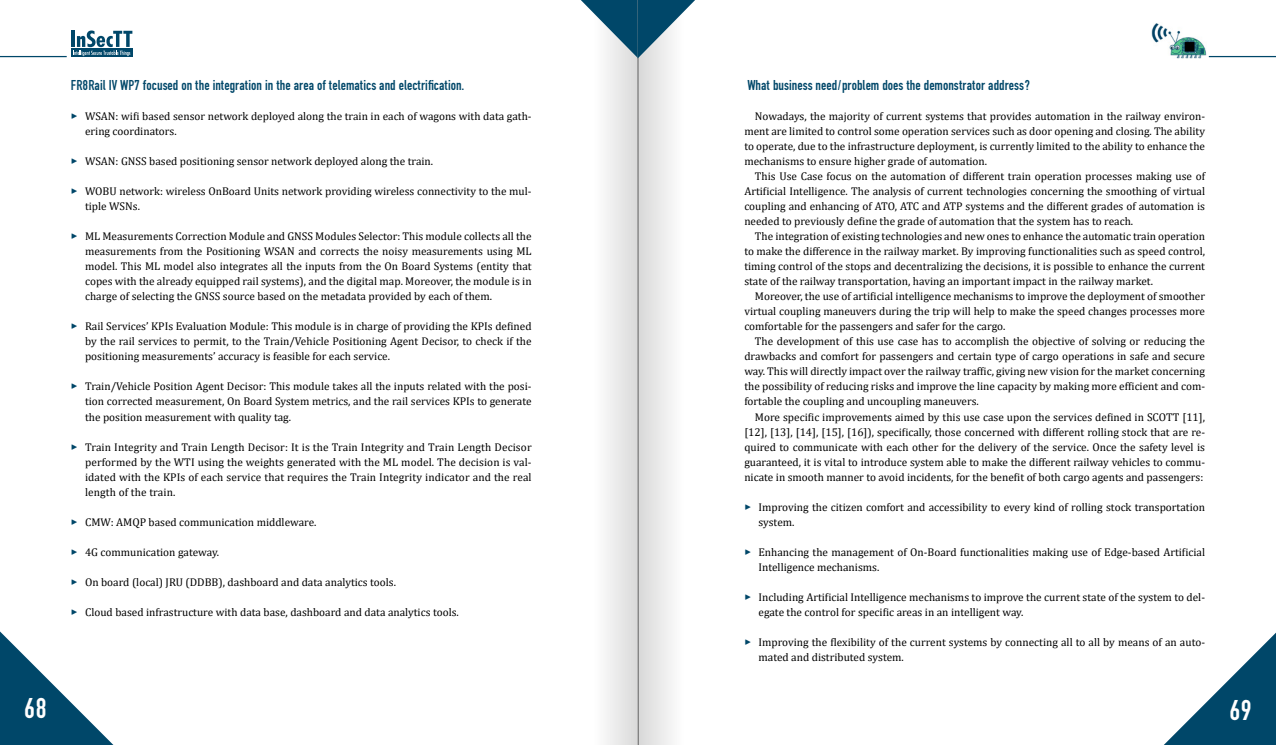
<style>
.page{position:relative;width:1276px;height:745px;background:#fff}
.page>*{position:absolute;margin:0;border:0;box-sizing:border-box;transform-origin:0 0}
.t1{font:30px "Fette Eng DOT";color:#fff}
.Tytuły_małe{font:15px "Fette Eng DOT";color:#004769}
.Tekst_zwykły{font:11.25px/15px "Cambria";color:#000;text-align:justify}
.s1{font-family:"Bookerly";color:#004769}
</style>
<div class="page">
<div style="left:71px;top:48px;width:61px;height:9px;background:#004769"></div>
<hr style="left:71px;top:31px;width:3px;height:16px;background:#004769">
<svg style="left:73px;top:30px;width:59px;height:26px"></svg>
<img style="left:1151px;top:23px;width:55px;height:35px">
<hr style="left:1208px;top:56px;width:68px;height:1px;background:#004769">
<hr style="left:0;top:56px;width:67px;height:1px;background:#004769">
<svg style="left:1165px;top:632px;width:111px;height:112px"></svg>
<svg style="left:0;top:631px;width:113px;height:113px"></svg>
<div style="left:638px;top:0;width:45px;height:744px;background:linear-gradient(to right,#d8d8d8,#fefefe)"></div>
<div style="left:593px;top:0;width:45px;height:744px;background:linear-gradient(to right,#fff,#d9d9d9)"></div>
<svg style="left:581px;top:0;width:114px;height:58px"></svg>
<p class="Tytuły_małe" style="left:71px;top:77px;width:395px">FR8Rail IV WP7 focused on the integration in the area of telematics and electrification.</p>
<p class="Tekst_zwykły" style="left:85px;top:109px;width:448px;text-indent:-14px"><span class="s1">▶</span> WSAN: wifi based sensor network deployed along the train in each of wagons with data gath&shy;ering coordinators.</p>
<p class="Tekst_zwykły" style="left:71px;top:154px;width:364px"><span class="s1">▶</span> WSAN: GNSS based positioning sensor network deployed along the train.</p>
<p class="Tekst_zwykły" style="left:85px;top:184px;width:448px;text-indent:-14px"><span class="s1">▶</span> WOBU network: wireless OnBoard Units network providing wireless connectivity to the mul&shy;tiple WSNs.</p>
<p class="Tekst_zwykły" style="left:85px;top:229px;width:448px;text-indent:-14px"><span class="s1">▶</span> ML Measurements Correction Module and GNSS Modules Selector: This module collects all the measurements from the Positioning WSAN and corrects the noisy measurements using ML model. This ML model also integrates all the inputs from the On Board Systems (entity that copes with the already equipped rail systems), and the digital map. Moreover, the module is in charge of selecting the GNSS source based on the metadata provided by each of them.</p>
<p class="Tekst_zwykły" style="left:85px;top:319px;width:448px;text-indent:-14px"><span class="s1">▶</span> Rail Services’ KPIs Evaluation Module: This module is in charge of providing the KPIs defined by the rail services to permit, to the Train/Vehicle Positioning Agent Decisor, to check if the positioning measurements’ accuracy is feasible for each service.</p>
<p class="Tekst_zwykły" style="left:85px;top:379px;width:448px;text-indent:-14px"><span class="s1">▶</span> Train/Vehicle Position Agent Decisor: This module takes all the inputs related with the posi&shy;tion corrected measurement, On Board System metrics, and the rail services KPIs to generate the position measurement with quality tag.</p>
<p class="Tekst_zwykły" style="left:85px;top:439px;width:448px;text-indent:-14px"><span class="s1">▶</span> Train Integrity and Train Length Decisor: It is the Train Integrity and Train Length Decisor performed by the WTI using the weights generated with the ML model. The decision is val&shy;idated with the KPIs of each service that requires the Train Integrity indicator and the real length of the train.</p>
<p class="Tekst_zwykły" style="left:71px;top:514px;width:247px"><span class="s1">▶</span> CMW: AMQP based communication middleware.</p>
<p class="Tekst_zwykły" style="left:71px;top:544px;width:150px"><span class="s1">▶</span> 4G communication gateway.</p>
<p class="Tekst_zwykły" style="left:71px;top:574px;width:327px"><span class="s1">▶</span> On board (local) JRU (DDBB), dashboard and data analytics tools.</p>
<p class="Tekst_zwykły" style="left:71px;top:604px;width:389px"><span class="s1">▶</span> Cloud based infrastructure with data base, dashboard and data analytics tools.</p>
<p class="Tytuły_małe" style="left:747px;top:77px;width:285px">What business need/problem does the demonstrator address?</p>
<p class="Tekst_zwykły" style="left:744px;top:109px;width:462px;text-indent:11px">Nowadays, the majority of current systems that provides automation in the railway environ&shy;ment are limited to control some operation services such as door opening and closing. The ability to operate, due to the infrastructure deployment, is currently limited to the ability to enhance the mechanisms to ensure higher grade of automation.</p>
<p class="Tekst_zwykły" style="left:744px;top:169px;width:462px;text-indent:11px">This Use Case focus on the automation of different train operation processes making use of Artificial Intelligence. The analysis of current technologies concerning the smoothing of virtual coupling and enhancing of ATO, ATC and ATP systems and the different grades of automation is needed to previously define the grade of automation that the system has to reach.</p>
<p class="Tekst_zwykły" style="left:744px;top:229px;width:462px;text-indent:11px">The integration of existing technologies and new ones to enhance the automatic train operation to make the difference in the railway market. By improving functionalities such as speed control, timing control of the stops and decentralizing the decisions, it is possible to enhance the current state of the railway transportation, having an important impact in the railway market.</p>
<p class="Tekst_zwykły" style="left:744px;top:289px;width:462px;text-indent:11px">Moreover, the use of artificial intelligence mechanisms to improve the deployment of smoother virtual coupling maneuvers during the trip will help to make the speed changes processes more comfortable for the passengers and safer for the cargo.</p>
<p class="Tekst_zwykły" style="left:744px;top:334px;width:462px;text-indent:11px">The development of this use case has to accomplish the objective of solving or reducing the drawbacks and comfort for passengers and certain type of cargo operations in safe and secure way. This will directly impact over the railway traffic, giving new vision for the market concerning the possibility of reducing risks and improve the line capacity by making more efficient and com&shy;fortable the coupling and uncoupling maneuvers.</p>
<p class="Tekst_zwykły" style="left:744px;top:409px;width:462px;text-indent:11px">More specific improvements aimed by this use case upon the services defined in SCOTT [11], [12], [13], [14], [15], [16]), specifically, those concerned with different rolling stock that are re&shy;quired to communicate with each other for the delivery of the service. Once the safety level is guaranteed, it is vital to introduce system able to make the different railway vehicles to commu&shy;nicate in smooth manner to avoid incidents, for the benefit of both cargo agents and passengers:</p>
<p class="Tekst_zwykły" style="left:758px;top:499px;width:448px;text-indent:-14px"><span class="s1">▶</span> Improving the citizen comfort and accessibility to every kind of rolling stock transportation system.</p>
<p class="Tekst_zwykły" style="left:758px;top:544px;width:448px;text-indent:-14px"><span class="s1">▶</span> Enhancing the management of On-Board functionalities making use of Edge-based Artificial<br>Intelligence mechanisms.</p>
<p class="Tekst_zwykły" style="left:758px;top:589px;width:448px;text-indent:-14px"><span class="s1">▶</span> Including Artificial Intelligence mechanisms to improve the current state of the system to del&shy;egate the control for specific areas in an intelligent way.</p>
<p class="Tekst_zwykły" style="left:758px;top:634px;width:448px;text-indent:-14px"><span class="s1">▶</span> Improving the flexibility of the current systems by connecting all to all by means of an auto&shy;mated and distributed system.</p>
<h1 class="t1" style="left:24px;top:691px;width:25px">68</h1>
<h1 class="t1" style="left:1229px;top:693px;width:25px">69</h1>
</div>
